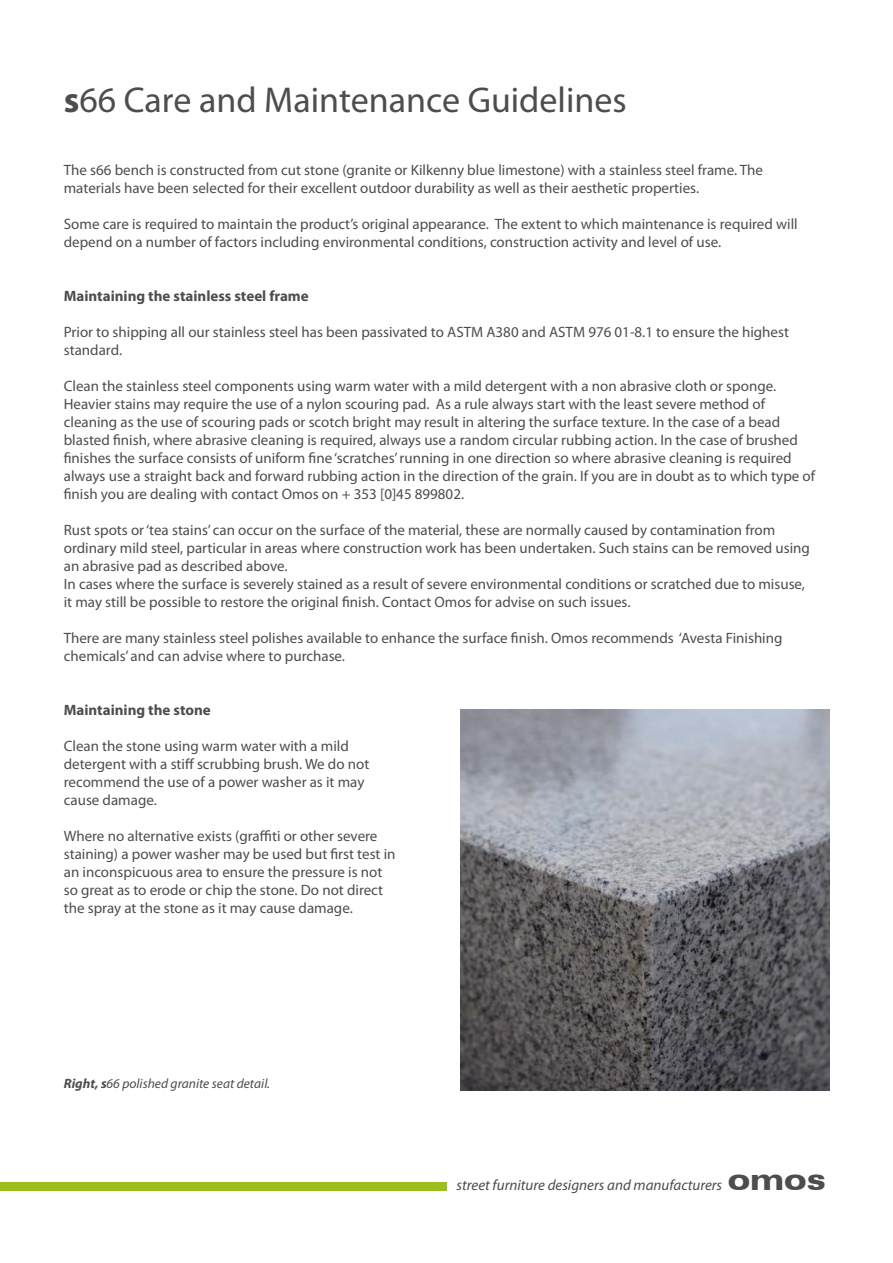
<style>
.page{position:relative;width:893px;height:1263px;background:#fff}
.page>*{position:absolute;margin:0;border:0;box-sizing:border-box;transform-origin:0 0}
.t1{font:36px "Myriad Pro";color:#4d4d4d}
.t2{font:15px/18px "Myriad Pro";color:#4d4d4d}
.t3{font:700 15px "Myriad Pro";color:#4d4d4d}
.t4{font:italic 15px "Myriad Pro";color:#4d4d4d}
.Omos_image_text{font:italic 13.5px "Myriad Pro";color:#4d4d4d}
.s1{font-weight:700}
.s2{font-family:"Zurich BT";font-weight:900;font-style:normal;font-stretch:expanded;font-size:30px}
</style>
<div class="page">
<div style="left:0;top:1182px;width:446px;height:9px;background:#9bbf1c"></div>
<img style="left:460px;top:710px;width:369px;height:381px">
<p class="t1" style="left:64px;top:78px;width:564px"><span class="s1">s</span>66 Care and Maintenance Guidelines</p>
<p class="t2" style="left:64px;top:161px;width:701px">The s66 bench is constructed from cut stone (granite or Kilkenny blue limestone) with a stainless steel frame. The materials have been selected for their excellent outdoor durability as well as their aesthetic properties.</p>
<p class="t2" style="left:64px;top:215px;width:735px">Some care is required to maintain the product’s original appearance. The extent to which maintenance is required will depend on a number of factors including environmental conditions, construction activity and level of use.</p>
<p class="t3" style="left:64px;top:286px;width:246px">Maintaining the stainless steel frame</p>
<p class="t2" style="left:64px;top:323px;width:727px">Prior to shipping all our stainless steel has been passivated to ASTM A380 and ASTM 976 01-8.1 to ensure the highest standard.</p>
<p class="t2" style="left:64px;top:377px;width:714px">Clean the stainless steel components using warm water with a mild detergent with a non abrasive cloth or sponge.</p>
<p class="t2" style="left:64px;top:395px;width:703px">Heavier stains may require the use of a nylon scouring pad. As a rule always start with the least severe method of</p>
<p class="t2" style="left:64px;top:413px;width:753px">cleaning as the use of scouring pads or scotch bright may result in altering the surface texture. In the case of a bead blasted finish, where abrasive cleaning is required, always use a random circular rubbing action. In the case of brushed finishes the surface consists of uniform fine ‘scratches’ running in one direction so where abrasive cleaning is required always use a straight back and forward rubbing action in the direction of the grain. If you are in doubt as to which type of finish you are dealing with contact Omos on + 353 [0]45 899802.</p>
<p class="t2" style="left:64px;top:521px;width:713px">Rust spots or ‘tea stains’ can occur on the surface of the material, these are normally caused by contamination from</p>
<p class="t2" style="left:64px;top:539px;width:748px">ordinary mild steel, particular in areas where construction work has been undertaken. Such stains can be removed using an abrasive pad as described above.</p>
<p class="t2" style="left:64px;top:575px;width:743px">In cases where the surface is severely stained as a result of severe environmental conditions or scratched due to misuse, it may still be possible to restore the original finish. Contact Omos for advise on such issues.</p>
<p class="t2" style="left:64px;top:629px;width:720px">There are many stainless steel polishes available to enhance the surface finish. Omos recommends ‘Avesta Finishing</p>
<p class="t2" style="left:64px;top:647px;width:283px">chemicals’ and can advise where to purchase.</p>
<p class="t3" style="left:64px;top:700px;width:149px">Maintaining the stone</p>
<p class="t2" style="left:64px;top:737px;width:307px">Clean the stone using warm water with a mild detergent with a stiff scrubbing brush. We do not recommend the use of a power washer as it may cause damage.</p>
<p class="t2" style="left:64px;top:827px;width:333px">Where no alternative exists (graffiti or other severe staining) a power washer may be used but first test in an inconspicuous area to ensure the pressure is not so great as to erode or chip the stone. Do not direct the spray at the stone as it may cause damage.</p>
<p class="Omos_image_text" style="left:64px;top:1075px;width:208px"><span class="s1">Right, s</span>66 polished granite seat detail.</p>
<p class="t4" style="left:457px;top:1176px;width:371px">street furniture designers and manufacturers <span class="s2">omos</span></p>
</div>
